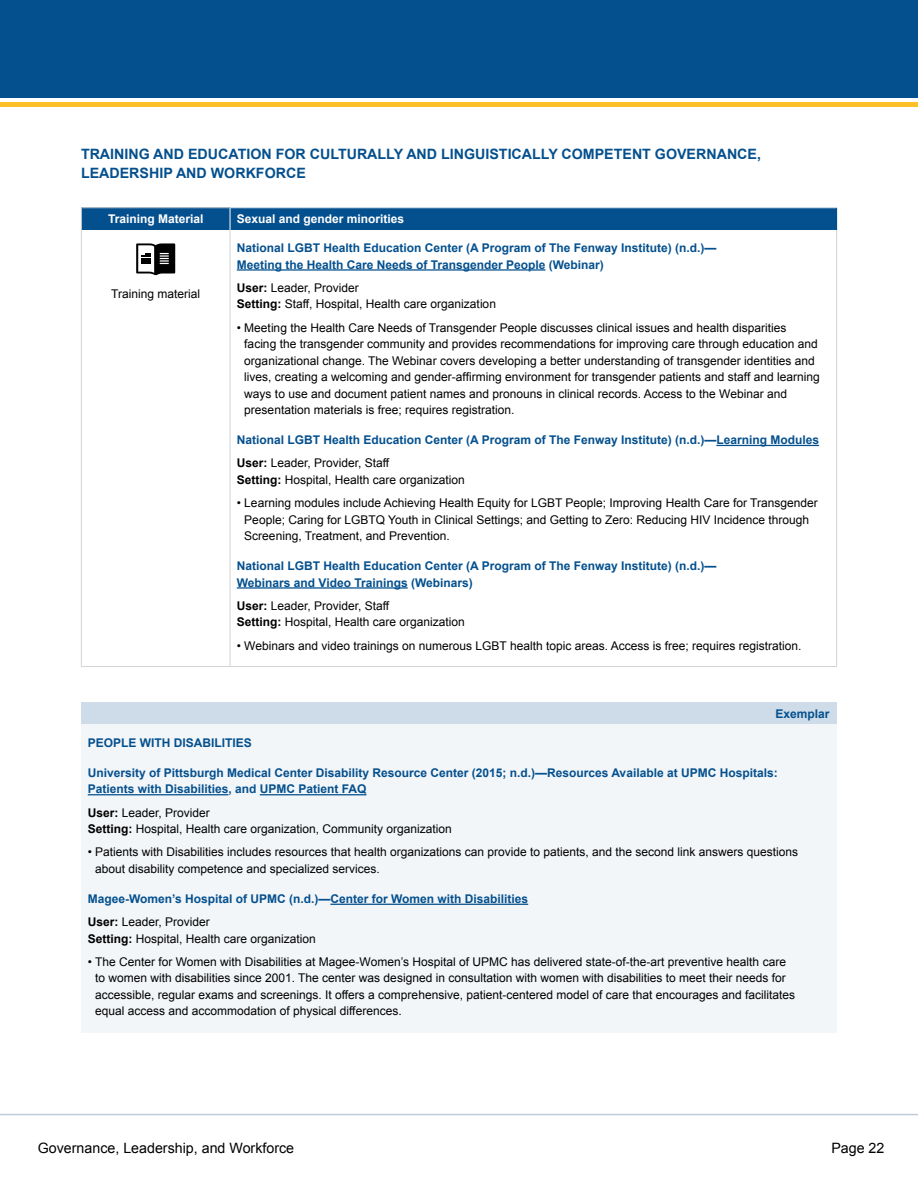
<style>
.page{position:relative;width:918px;height:1188px;background:#fff}
.page>*{position:absolute;margin:0;border:0;box-sizing:border-box;transform-origin:0 0}
.t1{font:700 14.25px/19.5px "Arial";color:#04508e}
.t2{font:14.25px "Arial";color:#000}
.t3{font:12px/16.5px "Arial";color:#000}
.t4{font:700 12px/16.5px "Arial";color:#04508e}
.t5{font:700 12px "Arial";color:#fff}
.s1{font-weight:700}
</style>
<div class="page">
<div style="left:0;top:0;width:918px;height:98px;background:#04508e"></div>
<hr style="left:0;top:103px;width:918px;height:4px;background:#ffc027">
<hr style="left:0;top:1114px;width:918px;height:1px;background:#8497b0">
<div style="left:81px;top:703px;width:755px;height:22px;background:#cddce8"></div>
<div style="left:81px;top:725px;width:755px;height:308px;background:#f3f6f9"></div>
<hr style="left:330px;top:904px;width:198px;height:1px;background:#04508e">
<hr style="left:260px;top:794px;width:106px;height:1px;background:#04508e">
<hr style="left:88px;top:794px;width:140px;height:1px;background:#04508e">
<div style="left:81px;top:208px;width:149px;height:22px;background:#04508e"></div>
<div style="left:230px;top:208px;width:607px;height:22px;background:#04508e"></div>
<hr style="left:81px;top:230px;width:1px;height:436px;background:#d1d3d4">
<hr style="left:230px;top:230px;width:1px;height:436px;background:#d1d3d4">
<hr style="left:836px;top:230px;width:1px;height:436px;background:#d1d3d4">
<hr style="left:230px;top:666px;width:607px;height:1px;background:#d1d3d4">
<svg style="left:230px;top:208px;width:1px;height:22px"></svg>
<svg style="left:81px;top:208px;width:1px;height:22px"></svg>
<hr style="left:81px;top:207px;width:149px;height:1px;background:#d1d3d4">
<hr style="left:81px;top:666px;width:149px;height:1px;background:#d1d3d4">
<svg style="left:136px;top:243px;width:39px;height:32px"></svg>
<hr style="left:237px;top:269px;width:309px;height:2px;background:#04508e">
<hr style="left:716px;top:445px;width:103px;height:1px;background:#04508e">
<hr style="left:237px;top:587px;width:171px;height:2px;background:#04508e">
<p class="t1" style="left:81px;top:145px;width:682px">TRAINING AND EDUCATION FOR CULTURALLY AND LINGUISTICALLY COMPETENT GOVERNANCE,<br>LEADERSHIP AND WORKFORCE</p>
<p class="t5" style="left:108px;top:211px;width:97px">Training Material</p>
<p class="t5" style="left:237px;top:211px;width:169px">Sexual and gender minorities</p>
<p class="t3" style="left:111px;top:286px;width:90px">Training material</p>
<h6 class="t4" style="left:237px;top:240px;width:481px">National LGBT Health Education Center (A Program of The Fenway Institute) (n.d.)—<br>Meeting the Health Care Needs of Transgender People (Webinar)</h6>
<p class="t3" style="left:237px;top:280px;width:124px"><span class="s1">User:</span> Leader, Provider</p>
<p class="t3" style="left:237px;top:296px;width:261px"><span class="s1">Setting:</span> Staff, Hospital, Health care organization</p>
<p class="t3" style="left:244px;top:319px;width:577px;text-indent:-8px">• Meeting the Health Care Needs of Transgender People discusses clinical issues and health disparities facing the transgender community and provides recommendations for improving care through education and organizational change. The Webinar covers developing a better understanding of transgender identities and lives, creating a welcoming and gender-affirming environment for transgender patients and staff and learning ways to use and document patient names and pronouns in clinical records. Access to the Webinar and presentation materials is free; requires registration.</p>
<h6 class="t4" style="left:237px;top:432px;width:584px">National LGBT Health Education Center (A Program of The Fenway Institute) (n.d.)—Learning Modules</h6>
<p class="t3" style="left:237px;top:455px;width:154px"><span class="s1">User:</span> Leader, Provider, Staff</p>
<p class="t3" style="left:237px;top:472px;width:230px"><span class="s1">Setting:</span> Hospital, Health care organization</p>
<p class="t3" style="left:244px;top:495px;width:575px;text-indent:-8px">• Learning modules include Achieving Health Equity for LGBT People; Improving Health Care for Transgender<br>People; Caring for LGBTQ Youth in Clinical Settings; and Getting to Zero: Reducing HIV Incidence through<br>Screening, Treatment, and Prevention.</p>
<h6 class="t4" style="left:237px;top:558px;width:481px">National LGBT Health Education Center (A Program of The Fenway Institute) (n.d.)—<br>Webinars and Video Trainings (Webinars)</h6>
<p class="t3" style="left:237px;top:598px;width:154px"><span class="s1">User:</span> Leader, Provider, Staff</p>
<p class="t3" style="left:237px;top:614px;width:230px"><span class="s1">Setting:</span> Hospital, Health care organization</p>
<p class="t3" style="left:237px;top:637px;width:566px">• Webinars and video trainings on numerous LGBT health topic areas. Access is free; requires registration.</p>
<h4 class="t4" style="left:775px;top:706px;width:56px">Exemplar</h4>
<h5 class="t4" style="left:88px;top:735px;width:166px">PEOPLE WITH DISABILITIES</h5>
<h6 class="t4" style="left:88px;top:765px;width:691px">University of Pittsburgh Medical Center Disability Resource Center (2015; n.d.)—Resources Available at UPMC Hospitals:<br>Patients with Disabilities, and UPMC Patient FAQ</h6>
<p class="t3" style="left:88px;top:804px;width:124px"><span class="s1">User:</span> Leader, Provider</p>
<p class="t3" style="left:88px;top:821px;width:366px"><span class="s1">Setting:</span> Hospital, Health care organization, Community organization</p>
<p class="t3" style="left:95px;top:844px;width:705px;text-indent:-7px">• Patients with Disabilities includes resources that health organizations can provide to patients, and the second link answers questions about disability competence and specialized services.</p>
<h6 class="t4" style="left:88px;top:891px;width:442px">Magee-Women’s Hospital of UPMC (n.d.)—Center for Women with Disabilities</h6>
<p class="t3" style="left:88px;top:914px;width:124px"><span class="s1">User:</span> Leader, Provider</p>
<p class="t3" style="left:88px;top:930px;width:230px"><span class="s1">Setting:</span> Hospital, Health care organization</p>
<p class="t3" style="left:95px;top:954px;width:702px;text-indent:-7px">• The Center for Women with Disabilities at Magee-Women’s Hospital of UPMC has delivered state-of-the-art preventive health care to women with disabilities since 2001. The center was designed in consultation with women with disabilities to meet their needs for accessible, regular exams and screenings. It offers a comprehensive, patient-centered model of care that encourages and facilitates equal access and accommodation of physical differences.</p>
<p class="t2" style="left:38px;top:1139px;width:258px">Governance, Leadership, and Workforce</p>
<p class="t2" style="left:831px;top:1139px;width:55px">Page 22</p>
</div>
